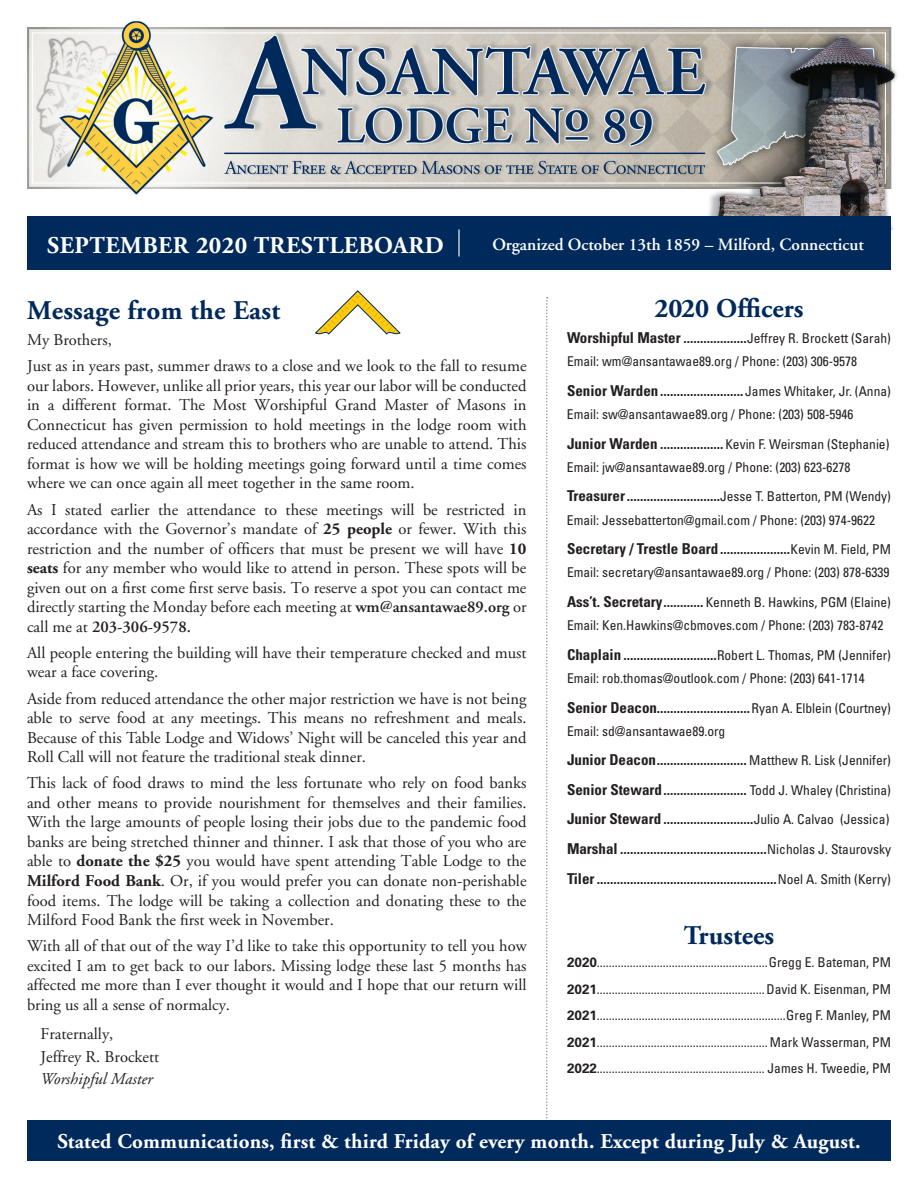
<style>
.page{position:relative;width:918px;height:1188px;background:#fff}
.page>*{position:absolute;margin:0;border:0;box-sizing:border-box;transform-origin:0 0}
.t1{font:700 27px "Adobe Garamond";letter-spacing:.01em;color:#00295c}
.t2{font:700 24px "Adobe Garamond";letter-spacing:.02em;color:#fff}
.t3{font:700 21px "Adobe Garamond";letter-spacing:.01em;color:#fff}
.t4{font:600 17.25px "Adobe Garamond";color:#fff}
.t5{font:16.5px/19.5px "Adobe Garamond";color:#231f20;text-align:justify}
.t6{font:italic 16.5px "Adobe Garamond";color:#231f20}
.t7{font:700 condensed 15px/29.5px "Univers";color:#231f20;text-align:justify}
.t8{font:condensed 13.5px/26.5px "Univers";color:#231f20}
.s1{font-weight:700}
.s2{font-weight:600}
.s3{font-weight:400;font-size:13.5px}
.s4{font-weight:700;font-size:15px}
.s5{font-weight:700;font-stretch:normal}
</style>
<div class="page">
<img style="left:27px;top:21px;width:871px;height:209px">
<svg style="left:546px;top:297px;width:2px;height:822px"></svg>
<div style="left:27px;top:216px;width:864px;height:54px;background:#00295c"></div>
<div style="left:27px;top:1120px;width:864px;height:41px;background:#00295c"></div>
<svg style="left:315px;top:291px;width:85px;height:43px"></svg>
<hr style="left:458px;top:230px;width:2px;height:26px;background:#fff">
<h2 class="t2" style="left:47px;top:232px;width:398px">SEPTEMBER 2020 TRESTLEBOARD</h2>
<p class="t4" style="left:492px;top:235px;width:373px">Organized October 13th 1859 – Milford, Connecticut</p>
<h1 class="t1" style="left:27px;top:296px;width:255px">Message from the East</h1>
<p class="t5" style="left:27px;top:327px;width:501px;line-height:26.2px">My Brothers,<br>Just as in years past, summer draws to a close and we look to the fall to resume</p>
<p class="t5" style="left:27px;top:376px;width:501px">our labors. However, unlike all prior years, this year our labor will be conducted in a different format. The Most Worshipful Grand Master of Masons in Connecticut has given permission to hold meetings in the lodge room with reduced attendance and stream this to brothers who are unable to attend. This format is how we will be holding meetings going forward until a time comes where we can once again all meet together in the same room.</p>
<p class="t5" style="left:27px;top:500px;width:501px">As I stated earlier the attendance to these meetings will be restricted in accordance with the Governor’s mandate of <span class="s1">25 people</span> or fewer. With this restriction and the number of officers that must be present we will have <span class="s1">10 seats</span> for any member who would like to attend in person. These spots will be given out on a first come first serve basis. To reserve a spot you can contact me directly starting the Monday before each meeting at <span class="s2">wm@ansantawae89.org</span> or call me at <span class="s2">203-306-9578.</span></p>
<p class="t5" style="left:27px;top:643px;width:501px">All people entering the building will have their temperature checked and must wear a face covering.</p>
<p class="t5" style="left:27px;top:689px;width:501px">Aside from reduced attendance the other major restriction we have is not being able to serve food at any meetings. This means no refreshment and meals.<br>Because of this Table Lodge and Widows’ Night will be canceled this year and Roll Call will not feature the traditional steak dinner.</p>
<p class="t5" style="left:27px;top:774px;width:501px">This lack of food draws to mind the less fortunate who rely on food banks and other means to provide nourishment for themselves and their families.<br>With the large amounts of people losing their jobs due to the pandemic food banks are being stretched thinner and thinner. I ask that those of you who are able to <span class="s1">donate the $25</span> you would have spent attending Table Lodge to the <span class="s1">Milford Food Bank</span>. Or, if you would prefer you can donate non-perishable food items. The lodge will be taking a collection and donating these to the Milford Food Bank the first week in November.</p>
<p class="t5" style="left:27px;top:937px;width:501px">With all of that out of the way I’d like to take this opportunity to tell you how excited I am to get back to our labors. Missing lodge these last 5 months has affected me more than I ever thought it would and I hope that our return will bring us all a sense of normalcy.</p>
<p class="t5" style="left:40px;top:1023px;width:120px;line-height:22.5px">Fraternally,<br>Jeffrey R. Brockett</p>
<p class="t6" style="left:40px;top:1070px;width:114px">Worshipful Master</p>
<h1 class="t1" style="left:654px;top:293px;width:151px">2020 Officers</h1>
<p class="t7" style="left:567px;top:323px;width:326px">Worshipful Master ...................<span class="s3">Jeffrey R. Brockett (Sarah)</span></p>
<p class="t8" style="left:567px;top:348px;width:292px">Email: wm@ansantawae89.org / Phone: (203) 306-9578</p>
<p class="t7" style="left:567px;top:376px;width:326px">Senior Warden.........................<span class="s3">James Whitaker, Jr. (Anna)</span></p>
<p class="t8" style="left:567px;top:401px;width:288px">Email: sw@ansantawae89.org / Phone: (203) 508-5946</p>
<p class="t7" style="left:567px;top:428px;width:324px">Junior Warden ................... <span class="s3">Kevin F. Weirsman (Stephanie)</span></p>
<p class="t8" style="left:567px;top:454px;width:285px">Email: jw@ansantawae89.org / Phone: (203) 623-6278</p>
<p class="t7" style="left:567px;top:481px;width:326px">Treasurer............................<span class="s3">Jesse T. Batterton, PM (Wendy)</span></p>
<p class="t8" style="left:567px;top:506px;width:310px">Email: Jessebatterton@gmail.com / Phone: (203) 974-9622</p>
<p class="t7" style="left:567px;top:534px;width:326px">Secretary / Trestle Board.....................<span class="s3">Kevin M. Field, PM</span></p>
<p class="t8" style="left:567px;top:558px;width:326px;line-height:29.5px">Email: secretary@ansantawae89.org / Phone: (203) 878-6339<br><span class="s4">Ass’t. Secretary............</span> Kenneth B. Hawkins, PGM (Elaine)</p>
<p class="t8" style="left:567px;top:612px;width:318px">Email: Ken.Hawkins@cbmoves.com / Phone: (203) 783-8742</p>
<p class="t7" style="left:567px;top:640px;width:326px">Chaplain ............................<span class="s3">Robert L. Thomas, PM (Jennifer)</span></p>
<p class="t8" style="left:567px;top:665px;width:299px">Email: rob.thomas@outlook.com / Phone: (203) 641-1714</p>
<p class="t7" style="left:567px;top:692px;width:326px">Senior Deacon............................<span class="s3">Ryan A. Elblein (Courtney)</span></p>
<p class="t8" style="left:567px;top:718px;width:160px">Email: sd@ansantawae89.org</p>
<p class="t7" style="left:567px;top:745px;width:326px">Junior Deacon........................... <span class="s3">Matthew R. Lisk (Jennifer)<br></span>Senior Steward......................... <span class="s3">Todd J. Whaley (Christina)<br></span>Junior Steward ...........................<span class="s3">Julio A. Calvao (Jessica)<br></span>Marshal ............................................<span class="s3">Nicholas J. Staurovsky </span>Tiler ......................................................<span class="s3">Noel A. Smith (Kerry)</span></p>
<h1 class="t1" style="left:684px;top:921px;width:92px">Trustees</h1>
<p class="t8" style="left:567px;top:949px;width:326px;text-align:justify"><span class="s5">2020</span>.........................................................Gregg E. Bateman, PM <span class="s5">2021</span>........................................................David K. Eisenman, PM <span class="s5">2021</span>...............................................................Greg F. Manley, PM <span class="s5">2021</span>......................................................... Mark Wasserman, PM <span class="s5">2022</span>........................................................ James H. Tweedie, PM</p>
<p class="t3" style="left:57px;top:1130px;width:805px">Stated Communications, first &amp; third Friday of every month. Except during July &amp; August.</p>
</div>
